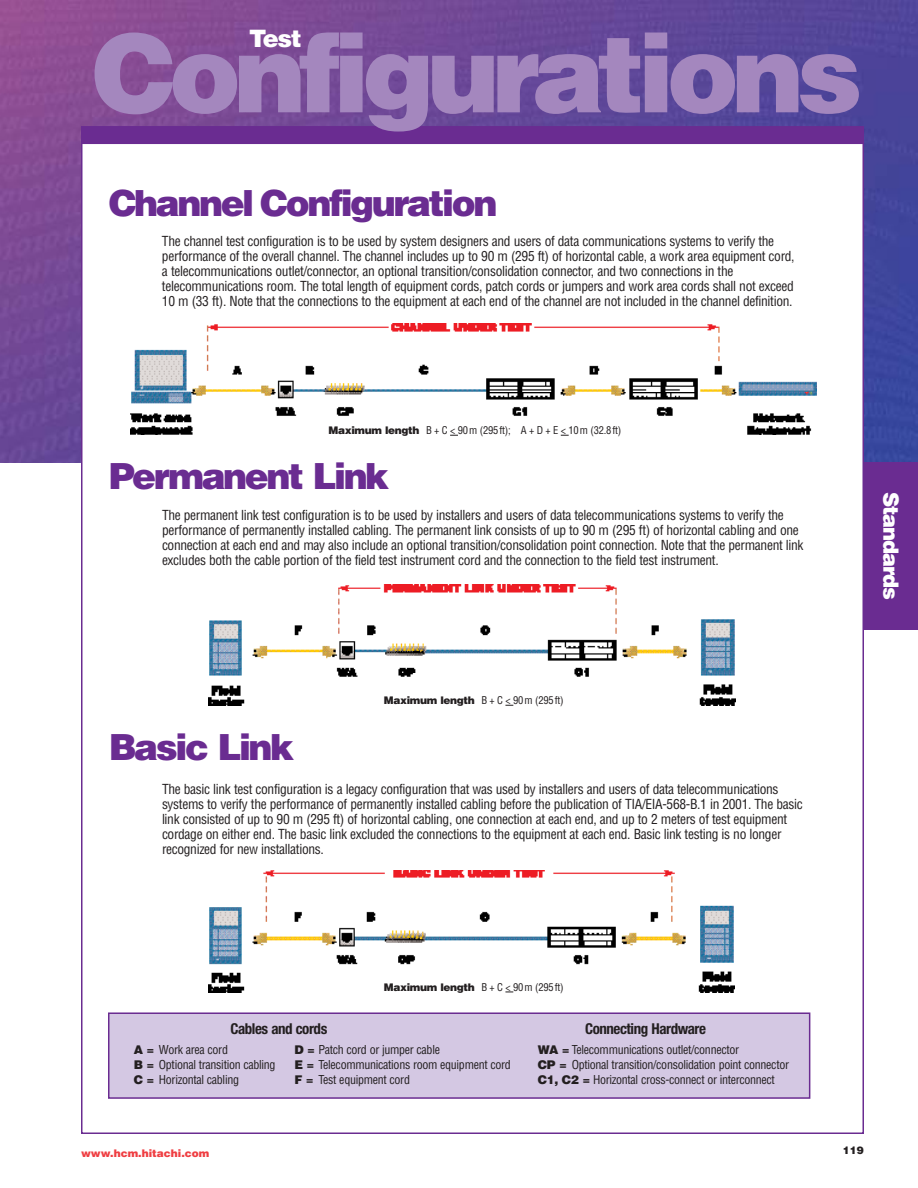
<style>
.page{position:relative;width:918px;height:1188px;background:#fff}
.page>*{position:absolute;margin:0;border:0;box-sizing:border-box;transform-origin:0 0}
.t1{font:900 108px "Helvetica";letter-spacing:-.065em;color:#a487be}
.t2{font:900 36px "Helvetica";letter-spacing:-.065em;color:#6a2c91}
.t3{font:900 24px "Helvetica";color:#fff}
.t4{font:900 21px "Helvetica";letter-spacing:-.045em;color:#fff}
.t5{font:700 condensed 15px "Helvetica Neue";letter-spacing:-.03em;color:#231f20}
.t6{font:condensed 13.5px/15px "Helvetica";letter-spacing:-.025em;color:#231f20}
.t7{font:condensed 12px "Helvetica";letter-spacing:-.025em;color:#231f20}
.t8{font:condensed 10.5px "Helvetica";letter-spacing:-.025em;color:#231f20}
.t9{font:900 10.5px "Helvetica";color:#ef3e42}
.t10{font:900 10.5px "Helvetica";color:#231f20}
.s1{font-weight:900;font-stretch:normal}
</style>
<div class="page">
<img style="left:0;top:0;width:918px;height:462px">
<div style="left:864px;top:462px;width:54px;height:168px;background:#6a2c91"></div>
<div style="left:82px;top:136px;width:781px;height:997px;background:#fff"></div>
<div style="left:81px;top:126px;width:783px;height:18px;background:#6a2c91"></div>
<div style="left:109px;top:1013px;width:701px;height:85px;background:#d4c8e3"></div>
<div style="left:108px;top:1012px;width:702px;height:87px;border:2px solid #6a2c91"></div>
<img style="left:131px;top:323px;width:685px;height:70px">
<img style="left:131px;top:393px;width:685px;height:42px">
<img style="left:209px;top:584px;width:526px;height:90px">
<img style="left:209px;top:674px;width:526px;height:31px">
<img style="left:209px;top:870px;width:525px;height:90px">
<img style="left:209px;top:960px;width:525px;height:32px">
<h3 class="t3" style="left:249px;top:30px;width:54px">Test</h3>
<h1 class="t1" style="left:92px;top:35px;width:772px">Configurations</h1>
<h2 class="t2" style="left:109px;top:190px;width:390px">Channel Configuration</h2>
<p class="t6" style="left:162px;top:235px;width:634px">The channel test configuration is to be used by system designers and users of data communications systems to verify the performance of the overall channel. The channel includes up to 90 m (295 ft) of horizontal cable, a work area equipment cord, a telecommunications outlet/connector, an optional transition/consolidation connector, and two connections in the telecommunications room. The total length of equipment cords, patch cords or jumpers and work area cords shall not exceed 10 m (33 ft). Note that the connections to the equipment at each end of the channel are not included in the channel definition.</p>
<p class="t8" style="left:329px;top:426px;width:294px"><span class="s1">Maximum length</span> B + C &lt; 90m (295ft); A + D + E &lt; 10 m (32.8 ft)</p>
<h2 class="t2" style="left:109px;top:463px;width:282px">Permanent Link</h2>
<p class="t6" style="left:162px;top:509px;width:643px">The permanent link test configuration is to be used by installers and users of data telecommunications systems to verify the performance of permanently installed cabling. The permanent link consists of up to 90 m (295 ft) of horizontal cabling and one connection at each end and may also include an optional transition/consolidation point connection. Note that the permanent link excludes both the cable portion of the field test instrument cord and the connection to the field test instrument.</p>
<h2 class="t2" style="left:109px;top:734px;width:187px">Basic Link</h2>
<p class="t8" style="left:384px;top:696px;width:181px"><span class="s1">Maximum length</span> B + C &lt; 90 m (295 ft)</p>
<p class="t6" style="left:162px;top:783px;width:642px">The basic link test configuration is a legacy configuration that was used by installers and users of data telecommunications systems to verify the performance of permanently installed cabling before the publication of TIA/EIA-568-B.1 in 2001. The basic link consisted of up to 90 m (295 ft) of horizontal cabling, one connection at each end, and up to 2 meters of test equipment cordage on either end. The basic link excluded the connections to the equipment at each end. Basic link testing is no longer recognized for new installations.</p>
<h3 class="t4" style="left:899px;top:492px;width:110px;rotate:90deg">Standards</h3>
<p class="t8" style="left:384px;top:983px;width:181px"><span class="s1">Maximum length</span> B + C &lt; 90 m (295 ft)</p>
<p class="t5" style="left:230px;top:1024px;width:98px">Cables and cords</p>
<p class="t5" style="left:585px;top:1024px;width:123px">Connecting Hardware</p>
<p class="t7" style="left:134px;top:1045px;width:96px"><span class="s1">A =</span> Work area cord</p>
<p class="t7" style="left:294px;top:1045px;width:147px"><span class="s1">D =</span> Patch cord or jumper cable</p>
<p class="t7" style="left:538px;top:1045px;width:203px"><span class="s1">WA =</span> Telecommunications outlet/connector</p>
<p class="t7" style="left:134px;top:1060px;width:143px"><span class="s1">B =</span> Optional transition cabling</p>
<p class="t7" style="left:294px;top:1060px;width:218px"><span class="s1">E =</span> Telecommunications room equipment cord</p>
<p class="t7" style="left:538px;top:1060px;width:253px"><span class="s1">CP =</span> Optional transition/consolidation point connector</p>
<p class="t7" style="left:134px;top:1075px;width:107px"><span class="s1">C =</span> Horizontal cabling</p>
<p class="t7" style="left:294px;top:1075px;width:117px"><span class="s1">F =</span> Test equipment cord</p>
<p class="t7" style="left:538px;top:1075px;width:239px"><span class="s1">C1, C2 =</span> Horizontal cross-connect or interconnect</p>
<p class="t9" style="left:81px;top:1149px;width:130px">www.hcm.hitachi.com</p>
<p class="t10" style="left:843px;top:1146px;width:23px">119</p>
</div>
